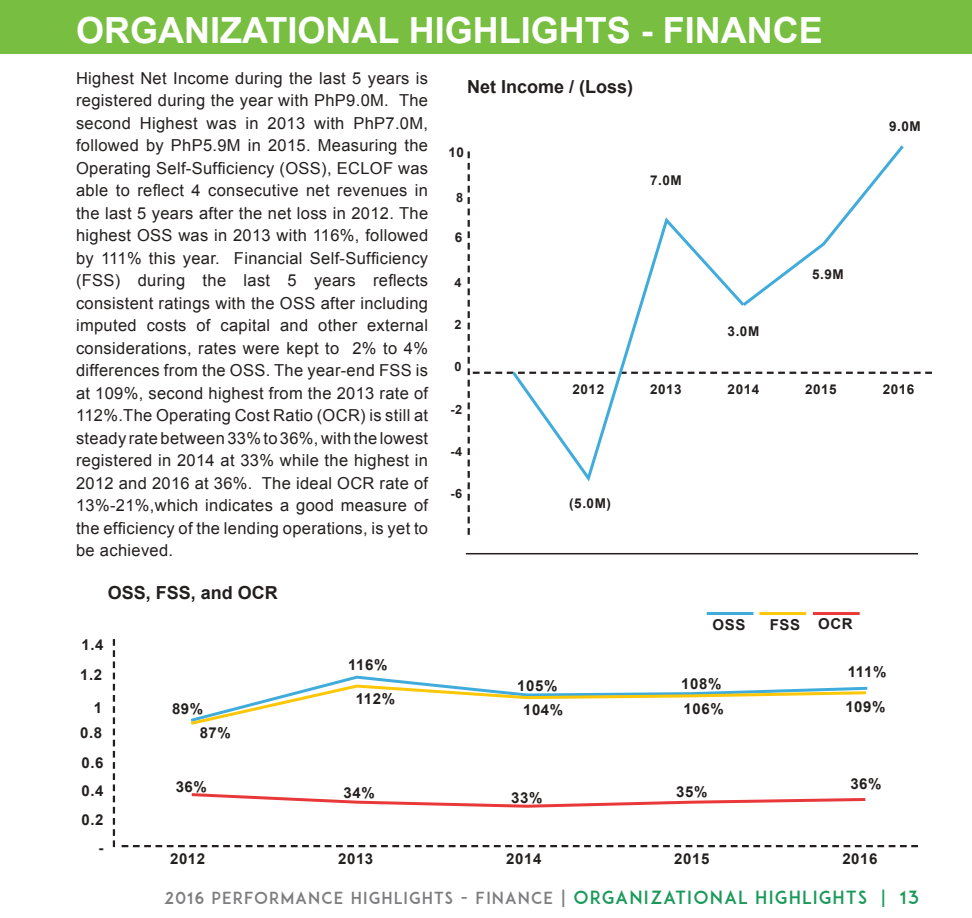
<style>
.page{position:relative;width:972px;height:918px;background:#fff}
.page>*{position:absolute;margin:0;border:0;box-sizing:border-box;transform-origin:0 0}
.t1{font:700 36px "Arial";color:#fff}
.t2{font:700 18px "Arial";color:#241f1f}
.t3{font:16.5px/22.5px "Arial";letter-spacing:.02em;color:#241f1f;text-align:justify}
.t4{font:16.5px "ADAM.CGPRO";letter-spacing:.07em;color:#7d7c7e}
.t5{font:700 15px/24.5px "Arial";letter-spacing:.04em;color:#241f1f;text-align:center}
.t6{font:700 13.5px "Arial";letter-spacing:.04em;color:#241f1f}
.t7{font:700 12.75px "Arial";color:#241f1f}
.s1{font-size:18px}
.s2{font-size:18px;color:#1b995a}
</style>
<div class="page">
<hr style="left:466px;top:553px;width:452px;height:1px;background:#241f1f">
<svg style="left:122px;top:845px;width:796px;height:2px"></svg>
<hr style="left:707px;top:612px;width:46px;height:3px;background:#40acdc">
<svg style="left:191px;top:793px;width:675px;height:15px"></svg>
<hr style="left:759px;top:612px;width:47px;height:3px;background:#fbc707">
<hr style="left:813px;top:612px;width:47px;height:3px;background:#e93839">
<svg style="left:190px;top:675px;width:678px;height:50px"></svg>
<svg style="left:113px;top:639px;width:2px;height:208px"></svg>
<svg style="left:468px;top:145px;width:464px;height:390px"></svg>
<div style="left:0;top:0;width:972px;height:54px;background:#78bf41"></div>
<h1 class="t1" style="left:76px;top:6px;width:748px">ORGANIZATIONAL HIGHLIGHTS - FINANCE</h1>
<p class="t3" style="left:76px;top:67px;width:354px">Highest Net Income during the last 5 years is registered during the year with PhP9.0M. The second Highest was in 2013 with PhP7.0M, followed by PhP5.9M in 2015. Measuring the Operating Self-Sufficiency (OSS), ECLOF was able to reflect 4 consecutive net revenues in the last 5 years after the net loss in 2012. The highest OSS was in 2013 with 116%, followed by 111% this year. Financial Self-Sufficiency (FSS) during the last 5 years reflects consistent ratings with the OSS after including imputed costs of capital and other external considerations, rates were kept to 2% to 4% differences from the OSS. The year-end FSS is at 109%, second highest from the 2013 rate of 112%.The Operating Cost Ratio (OCR) is still at steady rate between 33% to 36%, with the lowest registered in 2014 at 33% while the highest in 2012 and 2016 at 36%. The ideal OCR rate of 13%-21%,which indicates a good measure of the efficiency of the lending operations, is yet to be achieved.</p>
<p class="t2" style="left:108px;top:580px;width:172px">OSS, FSS, and OCR</p>
<p class="t5" style="left:81px;top:633px;width:24px">1.4</p>
<p class="t5" style="left:80px;top:663px;width:24px">1.2</p>
<p class="t5" style="left:94px;top:696px;width:10px">1</p>
<p class="t5" style="left:80px;top:721px;width:24px">0.8</p>
<p class="t5" style="left:81px;top:751px;width:24px">0.6</p>
<p class="t5" style="left:172px;top:697px;width:33px">89%</p>
<p class="t5" style="left:200px;top:721px;width:33px">87%</p>
<p class="t5" style="left:348px;top:653px;width:41px">116%</p>
<p class="t5" style="left:356px;top:687px;width:41px">112%</p>
<p class="t2" style="left:467px;top:75px;width:168px">Net Income / (Loss)</p>
<p class="t6" style="left:448px;top:143px;width:17px">10</p>
<p class="t7" style="left:456px;top:189px;width:9px">8</p>
<p class="t6" style="left:455px;top:228px;width:9px">6</p>
<p class="t7" style="left:455px;top:274px;width:9px">4</p>
<p class="t7" style="left:455px;top:316px;width:9px">2</p>
<p class="t7" style="left:455px;top:358px;width:9px">0</p>
<p class="t7" style="left:450px;top:401px;width:13px">-2</p>
<p class="t7" style="left:450px;top:443px;width:13px">-4</p>
<p class="t7" style="left:450px;top:486px;width:13px">-6</p>
<p class="t6" style="left:573px;top:380px;width:33px">2012</p>
<p class="t6" style="left:569px;top:494px;width:43px">(5.0M)</p>
<p class="t6" style="left:650px;top:172px;width:33px">7.0M</p>
<p class="t6" style="left:728px;top:322px;width:33px">3.0M</p>
<p class="t6" style="left:889px;top:118px;width:33px">9.0M</p>
<p class="t6" style="left:812px;top:265px;width:33px">5.9M</p>
<p class="t6" style="left:650px;top:380px;width:33px">2013</p>
<p class="t6" style="left:728px;top:380px;width:33px">2014</p>
<p class="t6" style="left:805px;top:380px;width:33px">2015</p>
<p class="t6" style="left:883px;top:380px;width:33px">2016</p>
<p class="t5" style="left:713px;top:613px;width:34px">OSS</p>
<p class="t5" style="left:770px;top:612px;width:84px">FSS OCR</p>
<p class="t5" style="left:848px;top:660px;width:40px">111%</p>
<p class="t5" style="left:517px;top:674px;width:48px">105%<br>104%</p>
<p class="t5" style="left:681px;top:672px;width:42px">108%</p>
<p class="t5" style="left:684px;top:697px;width:42px">106%</p>
<p class="t5" style="left:845px;top:695px;width:42px">109%</p>
<p class="t5" style="left:81px;top:779px;width:24px">0.4</p>
<p class="t5" style="left:81px;top:808px;width:24px">0.2</p>
<p class="t5" style="left:98px;top:836px;width:6px">-</p>
<p class="t5" style="left:176px;top:775px;width:33px">36%</p>
<p class="t5" style="left:344px;top:781px;width:33px">34%</p>
<p class="t5" style="left:511px;top:786px;width:33px">33%</p>
<p class="t5" style="left:676px;top:780px;width:33px">35%</p>
<p class="t5" style="left:850px;top:772px;width:33px">36%</p>
<p class="t5" style="left:170px;top:847px;width:37px">2012</p>
<p class="t5" style="left:338px;top:847px;width:37px">2013</p>
<p class="t5" style="left:506px;top:847px;width:37px">2014</p>
<p class="t5" style="left:674px;top:847px;width:37px">2015</p>
<p class="t5" style="left:842px;top:847px;width:37px">2016</p>
<p class="t4" style="left:164px;top:888px;width:757px">2016 PERFORMANCE HIGHLIGHTS - FINANCE <span class="s1">|</span> <span class="s2">ORGANIZATIONAL HIGHLIGHTS | 13</span></p>
</div>
